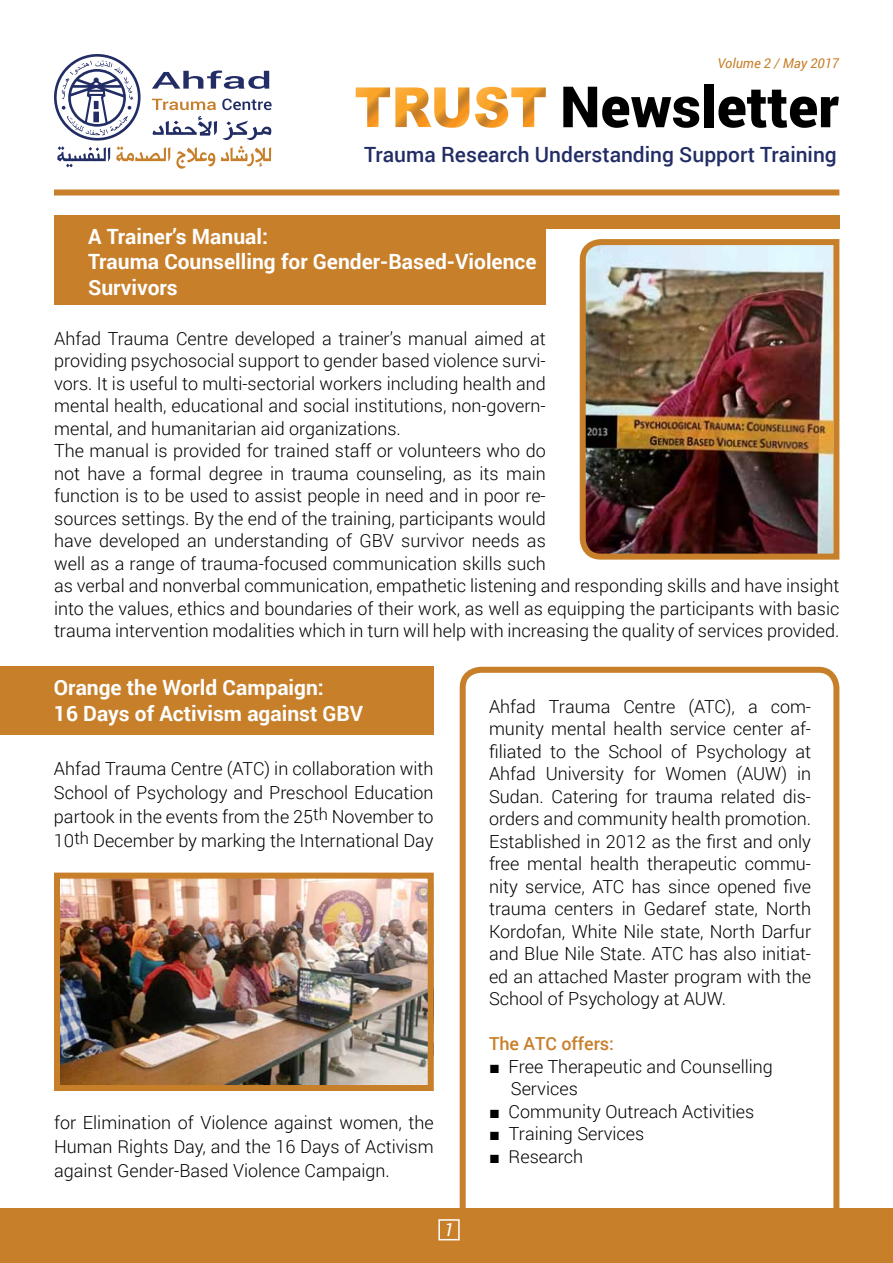
<style>
.page{position:relative;width:893px;height:1263px;background:#fff}
.page>*{position:absolute;margin:0;border:0;box-sizing:border-box;transform-origin:0 0}
.t1{font:900 57px "Roboto";color:#000}
.t2{font:700 21px/25.2px "Roboto";color:#fff}
.t3{font:500 21px "Roboto";color:#222d65}
.t4{font:300 18px/22.5px "Roboto";color:#000;text-align:justify}
.t5{font:500 18px "Roboto";color:#c77f2a}
.t6{font:italic 18px "Roboto";color:#fff}
.t7{font:italic 13.5px "Roboto";color:#c77f2a}
.s1{font-family:"Times New Roman";font-weight:400}
</style>
<div class="page">
<img style="left:61px;top:880px;width:366px;height:204px">
<div style="left:54px;top:215px;width:492px;height:89px;background:#c77f2a"></div>
<svg style="left:54px;top:54px;width:218px;height:115px"></svg>
<div style="left:54px;top:189px;width:785px;height:6px;background:#c77f2a"></div>
<div style="left:0;top:1209px;width:893px;height:54px;background:#c77f2a"></div>
<svg style="left:356px;top:87px;width:113px;height:41px"></svg>
<svg style="left:475px;top:87px;width:71px;height:41px"></svg>
<svg style="left:457px;top:666px;width:385px;height:543px"></svg>
<img style="left:579px;top:239px;width:261px;height:321px">
<div style="left:525px;top:215px;width:314px;height:14px;background:#c77f2a"></div>
<div style="left:0;top:666px;width:434px;height:69px;background:#c77f2a"></div>
<div style="left:54px;top:873px;width:380px;height:218px;border:6px solid #c77f2a"></div>
<div style="left:438px;top:1219px;width:22px;height:21px;border:2px solid #fff"></div>
<p class="t7" style="left:717px;top:54px;width:123px">Volume 2 / May 2017</p>
<h1 class="t1" style="left:560px;top:67px;width:281px">Newsletter</h1>
<p class="t3" style="left:364px;top:139px;width:474px">Trauma Research Understanding Support Training</p>
<p class="t2" style="left:88px;top:223px;width:450px">A Trainer’s Manual:<br>Trauma Counselling for Gender-Based-Violence<br>Survivors</p>
<p class="t4" style="left:54px;top:327px;width:493px;text-align:left">Ahfad Trauma Centre developed a trainer’s manual aimed at providing psychosocial support to gender based violence survi&shy;vors. It is useful to multi-sectorial workers including health and mental health, educational and social institutions, non-govern&shy;mental, and humanitarian aid organizations.<br>The manual is provided for trained staff or volunteers who do not have a formal degree in trauma counseling, as its main function is to be used to assist people in need and in poor re&shy;sources settings. By the end of the training, participants would have developed an understanding of GBV survivor needs as well as a range of trauma-focused communication skills such</p>
<p class="t4" style="left:54px;top:574px;width:787px">as verbal and nonverbal communication, empathetic listening and responding skills and have insight into the values, ethics and boundaries of their work, as well as equipping the participants with basic trauma intervention modalities which in turn will help with increasing the quality of services provided.</p>
<p class="t2" style="left:54px;top:674px;width:311px">Orange the World Campaign:<br>16 Days of Activism against GBV</p>
<p class="t4" style="left:54px;top:756px;width:381px;line-height:24px">Ahfad Trauma Centre (ATC) in collaboration with School of Psychology and Preschool Education partook in the events from the 25<sup>th</sup> November to 10<sup>th</sup> December by marking the International Day</p>
<p class="t4" style="left:54px;top:1109px;width:381px;line-height:24px">for Elimination of Violence against women, the Human Rights Day, and the 16 Days of Activism against Gender-Based Violence Campaign.</p>
<p class="t6" style="left:444px;top:1217px;width:11px">1</p>
<p class="t4" style="left:489px;top:694px;width:324px">Ahfad Trauma Centre (ATC), a com&shy;munity mental health service center af&shy;filiated to the School of Psychology at Ahfad University for Women (AUW) in Sudan. Catering for trauma related dis&shy;orders and community health promotion.<br>Established in 2012 as the first and only free mental health therapeutic commu&shy;nity service, ATC has since opened five trauma centers in Gedaref state, North Kordofan, White Nile state, North Darfur and Blue Nile State. ATC has also initiat&shy;ed an attached Master program with the School of Psychology at AUW.</p>
<p class="t5" style="left:489px;top:1031px;width:127px">The ATC offers:</p>
<p class="t4" style="left:511px;top:1054px;width:264px;text-indent:-22px"><span class="s1">■</span> Free Therapeutic and Counselling<br>Services</p>
<p class="t4" style="left:489px;top:1099px;width:267px"><span class="s1">■</span> Community Outreach Activities</p>
<p class="t4" style="left:489px;top:1122px;width:157px"><span class="s1">■</span> Training Services</p>
<p class="t4" style="left:489px;top:1144px;width:96px"><span class="s1">■</span> Research</p>
</div>
